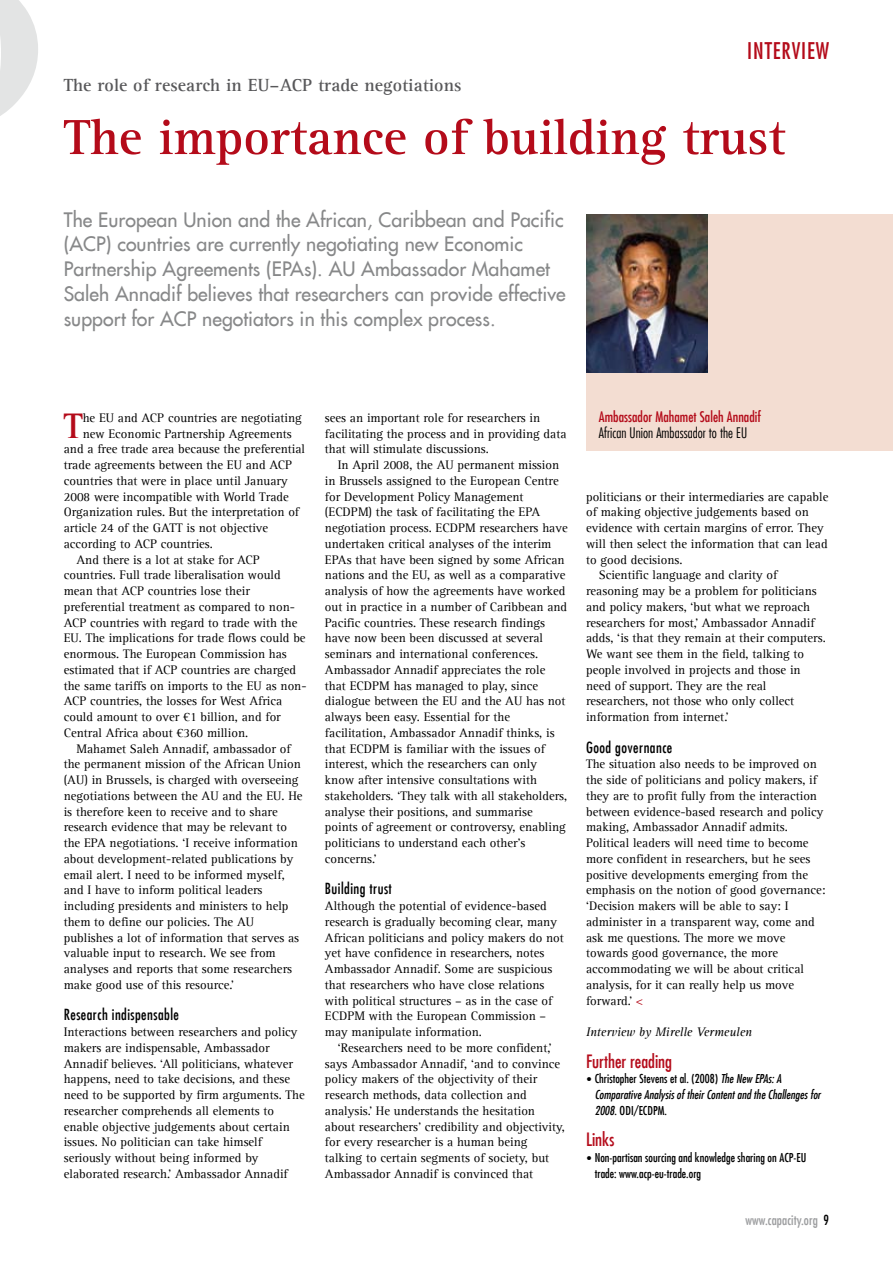
<style>
.page{position:relative;width:893px;height:1263px;background:#fff}
.page>*{position:absolute;margin:0;border:0;box-sizing:border-box;transform-origin:0 0}
.t1{font:700 51px "Agfa Rotis Serif";color:#b40b1a}
.t2{font:700 36.45px "Agfa Rotis Serif";color:#b40b1a}
.t3{font:condensed 22.5px "Futura LT";letter-spacing:.04em;color:#b40b1a}
.t4{font:19.5px/24.8px "Futura LT";letter-spacing:.005em;color:#878889}
.t5{font:700 18px "Agfa Rotis Serif";letter-spacing:.005em;color:#58585a}
.t6{font:condensed 18px "Futura LT";color:#b40b1a}
.t7{font:condensed 15px "Futura LT";letter-spacing:.03em;color:#000}
.t8{font:condensed 14.25px "Futura LT";letter-spacing:.005em;color:#b40b1a}
.t9{font:300 condensed 14.25px "Futura LT";letter-spacing:.005em;color:#000}
.t10{font:condensed 13.5px "Futura LT";letter-spacing:.005em;color:#9c9d9f}
.t11{font:12.75px/15.8px "Agfa Rotis Serif";color:#000}
.t12{font:italic 12.75px "Agfa Rotis Serif";color:#000}
.t13{font:italic condensed 12px/15.8px "Futura LT";letter-spacing:.005em;color:#000}
.t14{font:condensed 12px/15.8px "Futura LT";letter-spacing:.005em;color:#000}
.s1{color:#b40b1a}
.s2{font-style:normal;font-stretch:normal;font-size:10.5px}
.s3{font-style:normal}
.s4{font-stretch:normal;font-size:10.5px}
</style>
<div class="page">
<svg style="left:0;top:0;width:38px;height:116px"></svg>
<div style="left:586px;top:215px;width:307px;height:236px;background:#f3ddd2"></div>
<img style="left:586px;top:215px;width:122px;height:157px">
<h3 class="t3" style="left:747px;top:37px;width:83px">INTERVIEW</h3>
<h3 class="t5" style="left:64px;top:74px;width:399px">The role of research in EU–ACP trade negotiations</h3>
<h1 class="t1" style="left:64px;top:107px;width:723px">The importance of building trust</h1>
<p class="t4" style="left:64px;top:207px;width:503px">The European Union and the African, Caribbean and Pacific (ACP) countries are currently negotiating new Economic Partnership Agreements (EPAs). AU Ambassador Mahamet Saleh Annadif believes that researchers can provide effective support for ACP negotiators in this complex process.</p>
<p class="t11" style="left:83px;top:410px;width:221px">he EU and ACP countries are negotiating</p>
<p class="t11" style="left:83px;top:426px;width:211px">new Economic Partnership Agreements</p>
<p class="t11" style="left:64px;top:442px;width:243px">and a free trade area because the preferential</p>
<p class="t11" style="left:64px;top:457px;width:230px">trade agreements between the EU and ACP</p>
<p class="t11" style="left:64px;top:473px;width:225px">countries that were in place until January</p>
<p class="t11" style="left:64px;top:489px;width:226px">2008 were incompatible with World Trade</p>
<p class="t11" style="left:64px;top:505px;width:237px">Organization rules. But the interpretation of</p>
<p class="t11" style="left:64px;top:520px;width:206px">article 24 of the GATT is not objective</p>
<p class="t11" style="left:64px;top:536px;width:151px">according to ACP countries.</p>
<p class="t11" style="left:77px;top:552px;width:185px">And there is a lot at stake for ACP</p>
<p class="t11" style="left:64px;top:568px;width:218px">countries. Full trade liberalisation would</p>
<p class="t11" style="left:64px;top:583px;width:188px">mean that ACP countries lose their</p>
<p class="t11" style="left:64px;top:599px;width:233px">preferential treatment as compared to non-</p>
<p class="t11" style="left:64px;top:615px;width:235px">ACP countries with regard to trade with the</p>
<p class="t11" style="left:64px;top:631px;width:243px">EU. The implications for trade flows could be</p>
<p class="t11" style="left:64px;top:646px;width:225px">enormous. The European Commission has</p>
<p class="t11" style="left:64px;top:662px;width:234px">estimated that if ACP countries are charged</p>
<p class="t11" style="left:64px;top:678px;width:244px">the same tariffs on imports to the EU as non-</p>
<p class="t11" style="left:64px;top:694px;width:220px">ACP countries, the losses for West Africa</p>
<p class="t11" style="left:64px;top:709px;width:218px">could amount to over €1 billion, and for</p>
<p class="t11" style="left:64px;top:725px;width:186px">Central Africa about €360 million.</p>
<p class="t11" style="left:77px;top:741px;width:216px">Mahamet Saleh Annadif, ambassador of</p>
<p class="t11" style="left:64px;top:757px;width:239px">the permanent mission of the African Union</p>
<p class="t11" style="left:64px;top:772px;width:236px">(AU) in Brussels, is charged with overseeing</p>
<p class="t11" style="left:64px;top:788px;width:240px">negotiations between the AU and the EU. He</p>
<p class="t11" style="left:64px;top:804px;width:215px">is therefore keen to receive and to share</p>
<p class="t11" style="left:64px;top:820px;width:225px">research evidence that may be relevant to</p>
<p class="t11" style="left:64px;top:835px;width:236px">the EPA negotiations. ‘I receive information</p>
<p class="t11" style="left:64px;top:851px;width:231px">about development-related publications by</p>
<p class="t11" style="left:64px;top:867px;width:223px">email alert. I need to be informed myself,</p>
<p class="t11" style="left:64px;top:883px;width:200px">and I have to inform political leaders</p>
<p class="t11" style="left:64px;top:898px;width:226px">including presidents and ministers to help</p>
<p class="t11" style="left:64px;top:914px;width:192px">them to define our policies. The AU</p>
<p class="t11" style="left:64px;top:930px;width:237px">publishes a lot of information that serves as</p>
<p class="t11" style="left:64px;top:946px;width:214px">valuable input to research. We see from</p>
<p class="t11" style="left:64px;top:961px;width:230px">analyses and reports that some researchers</p>
<p class="t11" style="left:64px;top:977px;width:171px">make good use of this resource.’</p>
<p class="t7" style="left:64px;top:1006px;width:117px">Research indispensable</p>
<p class="t11" style="left:64px;top:1024px;width:242px">Interactions between researchers and policy makers are indispensable, Ambassador Annadif believes. ‘All politicians, whatever happens, need to take decisions, and these need to be supported by firm arguments. The researcher comprehends all elements to enable objective judgements about certain issues. No politician can take himself seriously without being informed by elaborated research.’ Ambassador Annadif</p>
<h2 class="t2" style="left:64px;top:404px;width:20px">T</h2>
<p class="t11" style="left:325px;top:410px;width:243px">sees an important role for researchers in facilitating the process and in providing data that will stimulate discussions.</p>
<p class="t11" style="left:325px;top:457px;width:244px;text-indent:13px">In April 2008, the AU permanent mission in Brussels assigned to the European Centre for Development Policy Management (ECDPM) the task of facilitating the EPA negotiation process. ECDPM researchers have undertaken critical analyses of the interim EPAs that have been signed by some African nations and the EU, as well as a comparative analysis of how the agreements have worked out in practice in a number of Caribbean and Pacific countries. These research findings have now been been discussed at several seminars and international conferences.<br>Ambassador Annadif appreciates the role that ECDPM has managed to play, since dialogue between the EU and the AU has not always been easy. Essential for the facilitation, Ambassador Annadif thinks, is that ECDPM is familiar with the issues of interest, which the researchers can only know after intensive consultations with stakeholders. ‘They talk with all stakeholders, analyse their positions, and summarise points of agreement or controversy, enabling politicians to understand each other’s concerns.’</p>
<p class="t7" style="left:325px;top:880px;width:69px">Building trust</p>
<p class="t11" style="left:325px;top:898px;width:240px">Although the potential of evidence-based research is gradually becoming clear, many African politicians and policy makers do not yet have confidence in researchers, notes Ambassador Annadif. Some are suspicious that researchers who have close relations with political structures – as in the case of ECDPM with the European Commission – may manipulate information.</p>
<p class="t11" style="left:325px;top:1040px;width:242px;text-indent:13px">‘Researchers need to be more confident,’ says Ambassador Annadif, ‘and to convince policy makers of the objectivity of their research methods, data collection and analysis.’ He understands the hesitation about researchers’ credibility and objectivity, for every researcher is a human being talking to certain segments of society, but Ambassador Annadif is convinced that</p>
<p class="t8" style="left:599px;top:408px;width:164px">Ambassador Mahamet Saleh Annadif</p>
<p class="t9" style="left:599px;top:424px;width:150px">African Union Ambassador to the EU</p>
<p class="t11" style="left:586px;top:489px;width:244px">politicians or their intermediaries are capable</p>
<p class="t11" style="left:586px;top:505px;width:224px">of making objective judgements based on</p>
<p class="t11" style="left:586px;top:520px;width:239px">evidence with certain margins of error. They</p>
<p class="t11" style="left:586px;top:536px;width:243px">will then select the information that can lead</p>
<p class="t11" style="left:586px;top:552px;width:98px">to good decisions.</p>
<p class="t11" style="left:599px;top:568px;width:180px">Scientific language and clarity of</p>
<p class="t11" style="left:586px;top:583px;width:232px">reasoning may be a problem for politicians</p>
<p class="t11" style="left:586px;top:599px;width:226px">and policy makers, ‘but what we reproach</p>
<p class="t11" style="left:586px;top:615px;width:230px">researchers for most,’ Ambassador Annadif</p>
<p class="t11" style="left:586px;top:631px;width:241px">adds, ‘is that they remain at their computers.</p>
<p class="t11" style="left:586px;top:646px;width:220px">We want see them in the field, talking to</p>
<p class="t11" style="left:586px;top:662px;width:216px">people involved in projects and those in</p>
<p class="t11" style="left:586px;top:678px;width:182px">need of support. They are the real</p>
<p class="t11" style="left:586px;top:694px;width:210px">researchers, not those who only collect</p>
<p class="t11" style="left:586px;top:709px;width:144px">information from internet.’</p>
<p class="t7" style="left:586px;top:738px;width:88px">Good governance</p>
<p class="t11" style="left:586px;top:757px;width:241px">The situation also needs to be improved on the side of politicians and policy makers, if they are to profit fully from the interaction between evidence-based research and policy making, Ambassador Annadif admits.<br>Political leaders will need time to become more confident in researchers, but he sees positive developments emerging from the emphasis on the notion of good governance: ‘Decision makers will be able to say: I administer in a transparent way, come and ask me questions. The more we move towards good governance, the more accommodating we will be about critical analysis, for it can really help us move forward.’ <span class="s1">&lt;</span></p>
<p class="t12" style="left:586px;top:1025px;width:167px">Interview by Mirelle Vermeulen</p>
<h3 class="t6" style="left:586px;top:1050px;width:88px">Further reading</h3>
<p class="t13" style="left:595px;top:1071px;width:228px;text-indent:-9px"><span class="s2">•</span> <span class="s3">Christopher Stevens et al. (2008)</span> The New EPAs: A<br>Comparative Analysis of their Content and the Challenges for<br>2008<span class="s3">. ODI/ECDPM.</span></p>
<h3 class="t6" style="left:586px;top:1129px;width:30px">Links</h3>
<p class="t14" style="left:595px;top:1150px;width:213px;text-indent:-9px"><span class="s4">•</span> Non-partisan sourcing and knowledge sharing on ACP-EU trade: www.acp-eu-trade.org</p>
<p class="t10" style="left:745px;top:1212px;width:74px">www.capacity.org</p>
</div>
